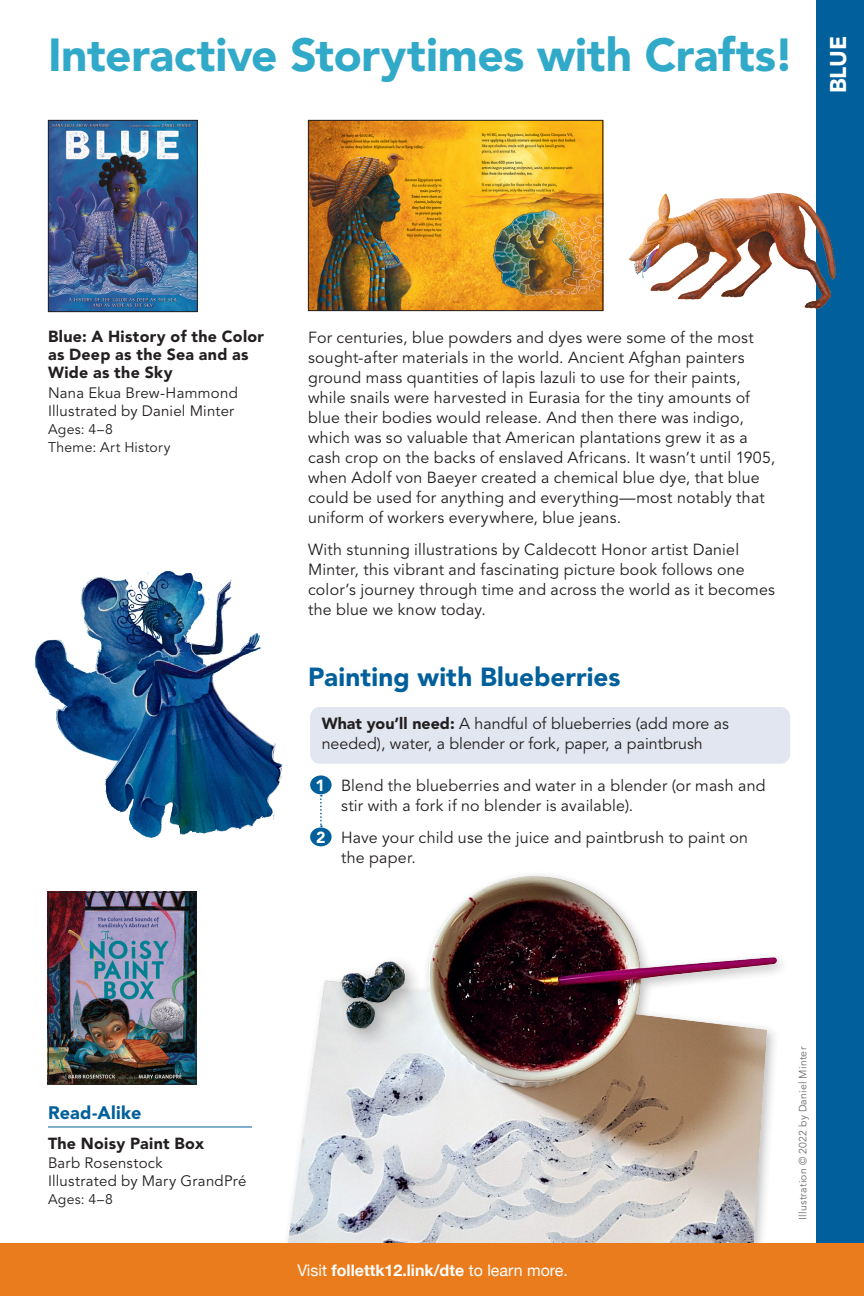
<style>
.page{position:relative;width:864px;height:1296px;background:#fff}
.page>*{position:absolute;margin:0;border:0;box-sizing:border-box;transform-origin:0 0}
.Section_Head{font:900 46px "Avenir LT Pro";letter-spacing:-.01em;color:#31a9c8}
.Act_head{font:900 26px "Avenir LT Pro";letter-spacing:.005em;color:#01609b}
.Head_side_rt{font:900 22.6px "Avenir LT Pro";color:#fff}
.Readalike_head{font:900 18px "Avenir LT Pro";letter-spacing:.02em;color:#01609b}
.Description{font:16px/20px "Avenir LT Pro";letter-spacing:.015em;color:#231f20}
.Description_2{font:16px/20px "Avenir LT Pro";letter-spacing:.015em;color:#231f20}
.Act_instruction{font:16px/20px "Avenir LT Pro";letter-spacing:.015em;color:#231f20}
.Act_bar{font:16px/20px "Avenir LT Pro";color:#231f20}
.t1{font:900 16px/18px "Avenir LT Pro";letter-spacing:.02em;color:#231f20}
.t2{font:700 16px "Helvetica Neue";color:#fff}
.Act_Numbers{font:900 16px "Avenir LT Pro";color:#fff}
.Author{font:15px/18px "Avenir LT Pro";letter-spacing:.015em;color:#231f20}
.isbn{font:14px "Avenir LT Pro";letter-spacing:.02em;color:#231f20}
.Credit{font:10.4px "Avenir LT Pro";letter-spacing:.02em;color:#6c6d70}
.s1{font-weight:900}
.s2{font-weight:400}
</style>
<div class="page">
<div style="left:816px;top:0;width:48px;height:1296px;background:#01609b"></div>
<img style="left:34px;top:571px;width:249px;height:267px">
<img style="left:629px;top:193px;width:207px;height:116px">
<img style="left:251px;top:875px;width:525px;height:368px">
<div style="left:334px;top:954px;width:89px;height:93px;background:#231f20;opacity:.3"></div>
<img style="left:333px;top:954px;width:86px;height:83px">
<div style="left:0;top:1243px;width:864px;height:53px;background:#ea7c1d"></div>
<img style="left:50px;top:122px;width:146px;height:188px">
<div style="left:48px;top:120px;width:150px;height:192px;border:1px solid #231f20"></div>
<svg style="left:320px;top:795px;width:2px;height:32px"></svg>
<div style="left:310px;top:827px;width:22px;height:19px;background:#01609b;border-radius:50%"></div>
<div style="left:310px;top:775px;width:22px;height:19px;background:#01609b;border-radius:50%"></div>
<div style="left:310px;top:707px;width:480px;height:57px;background:#e1e6f0;border-radius:10px"></div>
<img style="left:310px;top:122px;width:291px;height:187px">
<div style="left:308px;top:120px;width:295px;height:191px;border:1px solid #231f20"></div>
<hr style="left:48px;top:1127px;width:204px;height:1px;background:#01609b">
<img style="left:50px;top:894px;width:145px;height:189px">
<div style="left:48px;top:892px;width:149px;height:193px;border:1px solid #231f20"></div>
<p class="Section_Head" style="left:48px;top:27px;width:748px">Interactive Storytimes with Crafts!</p>
<p class="Head_side_rt" style="left:824px;top:93px;width:59px;rotate:-90deg">BLUE</p>
<p class="t1" style="left:48px;top:327px;width:218px">Blue: A History of the Color as Deep as the Sea and as<br>Wide as the Sky</p>
<p class="Author" style="left:48px;top:384px;width:191px">Nana Ekua Brew-Hammond<br>Illustrated by Daniel Minter</p>
<p class="isbn" style="left:48px;top:420px;width:66px">Ages: 4–8</p>
<p class="isbn" style="left:48px;top:438px;width:124px">Theme: Art History</p>
<p class="Description" style="left:308px;top:328px;width:469px">For centuries, blue powders and dyes were some of the most sought-after materials in the world. Ancient Afghan painters ground mass quantities of lapis lazuli to use for their paints, while snails were harvested in Eurasia for the tiny amounts of blue their bodies would release. And then there was indigo, which was so valuable that American plantations grew it as a cash crop on the backs of enslaved Africans. It wasn’t until 1905, when Adolf von Baeyer created a chemical blue dye, that blue could be used for anything and everything—most notably that uniform of workers everywhere, blue jeans.</p>
<p class="Description_2" style="left:308px;top:540px;width:469px">With stunning illustrations by Caldecott Honor artist Daniel Minter, this vibrant and fascinating picture book follows one color’s journey through time and across the world as it becomes the blue we know today.</p>
<p class="Act_head" style="left:308px;top:661px;width:314px">Painting with Blueberries</p>
<p class="Act_bar" style="left:322px;top:714px;width:409px"><span class="s1">What you’ll need:</span> A handful of blueberries (add more as needed), water, a blender or fork, paper, a paintbrush</p>
<p class="Act_instruction" style="left:341px;top:776px;width:426px">Blend the blueberries and water in a blender (or mash and stir with a fork if no blender is available).</p>
<p class="Act_instruction" style="left:341px;top:828px;width:409px">Have your child use the juice and paintbrush to paint on the paper.</p>
<p class="Act_Numbers" style="left:315px;top:776px;width:11px">1</p>
<p class="Act_Numbers" style="left:316px;top:827px;width:11px">2</p>
<p class="Readalike_head" style="left:48px;top:1101px;width:95px">Read-Alike</p>
<p class="t1" style="left:48px;top:1134px;width:157px">The Noisy Paint Box</p>
<p class="Author" style="left:48px;top:1154px;width:200px">Barb Rosenstock<br>Illustrated by Mary GrandPré</p>
<p class="isbn" style="left:48px;top:1191px;width:66px">Ages: 4–8</p>
<p class="t2" style="left:297px;top:1257px;width:272px"><span class="s2">Visit</span> follettk12.link/dte <span class="s2">to learn more.</span></p>
<p class="Credit" style="left:797px;top:1220px;width:174px;rotate:-90deg">Illustration © 2022 by Daniel Minter</p>
</div>
